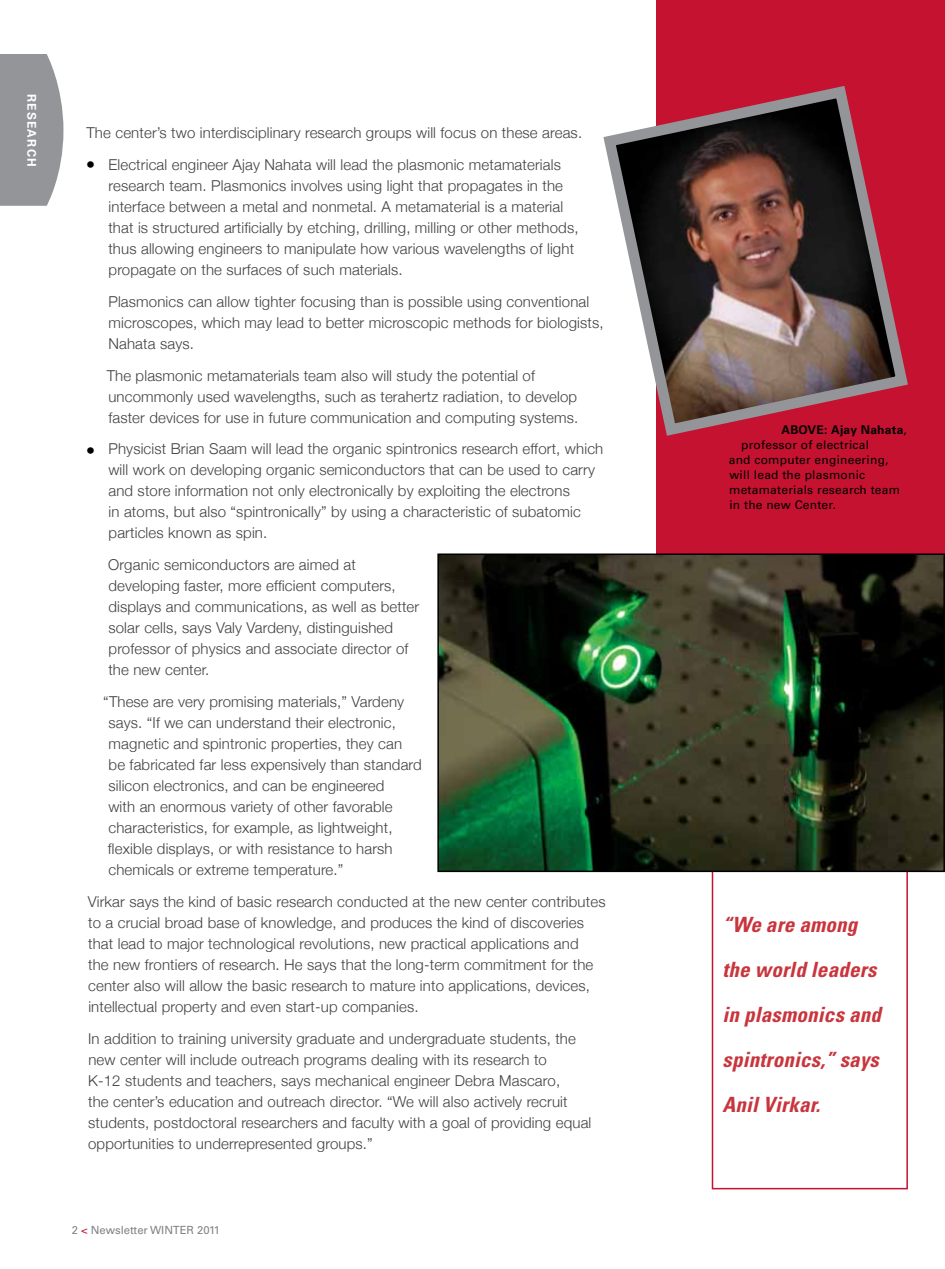
<style>
.page{position:relative;width:945px;height:1269px;background:#fff}
.page>*{position:absolute;margin:0;border:0;box-sizing:border-box;transform-origin:0 0}
.t1{font:italic 700 condensed 21px/45px "Univers LT Std";letter-spacing:.01em;color:#c9353d}
.t2{font:700 18px "Univers LT Std";color:#000}
.t3{font:300 15px/21px "Helvetica Neue";letter-spacing:.01em;color:#414042}
.t4{font:12px "Univers LT Std";letter-spacing:.02em;color:#000}
.t5{font:700 12px "Univers LT Std";letter-spacing:.02em;color:#000}
.t6{font:700 12px "Univers LT Std";letter-spacing:.195em;color:#fff}
.t7{font:11.25px "Univers LT Std";color:#808285}
.s1{color:#c41230}
.s2{font-weight:400}
</style>
<div class="page">
<div style="left:656px;top:0;width:289px;height:554px;background:#c41230"></div>
<svg style="left:0;top:54px;width:63px;height:152px;background:#9b9da0"></svg>
<div style="left:712px;top:760px;width:196px;height:429px;border:2px solid #c41230"></div>
<img style="left:603px;top:86px;width:305px;height:350px">
<img style="left:440px;top:557px;width:502px;height:312px">
<div style="left:437px;top:554px;width:508px;height:318px;border:2px solid #000"></div>
<p class="t6" style="left:39px;top:94px;width:75px;rotate:90deg">Research</p>
<p class="t3" style="left:86px;top:117px;width:497px;line-height:31.8px;text-align:center">The center’s two interdisciplinary research groups will focus on these areas.<br>Electrical engineer Ajay Nahata will lead the plasmonic metamaterials</p>
<p class="t3" style="left:108px;top:175px;width:472px">research team. Plasmonics involves using light that propagates in the interface between a metal and nonmetal. A metamaterial is a material that is structured artificially by etching, drilling, milling or other methods, thus allowing engineers to manipulate how various wavelengths of light propagate on the surfaces of such materials.</p>
<p class="t3" style="left:108px;top:291px;width:497px">Plasmonics can allow tighter focusing than is possible using conventional microscopes, which may lead to better microscopic methods for biologists,<br>Nahata says.</p>
<p class="t3" style="left:107px;top:365px;width:473px">The plasmonic metamaterials team also will study the potential of uncommonly used wavelengths, such as terahertz radiation, to develop faster devices for use in future communication and computing systems.</p>
<p class="t3" style="left:108px;top:438px;width:496px">Physicist Brian Saam will lead the organic spintronics research effort, which will work on developing organic semiconductors that can be used to carry and store information not only electronically by exploiting the electrons<br>in atoms, but also “spintronically” by using a characteristic of subatomic particles known as spin.</p>
<p class="t3" style="left:108px;top:554px;width:313px">Organic semiconductors are aimed at developing faster, more efficient computers, displays and communications, as well as better solar cells, says Valy Vardeny, distinguished professor of physics and associate director of the new center.</p>
<p class="t3" style="left:108px;top:691px;width:315px;text-indent:-5px">“These are very promising materials,” Vardeny says. “If we can understand their electronic, magnetic and spintronic properties, they can<br>be fabricated far less expensively than standard silicon electronics, and can be engineered<br>with an enormous variety of other favorable characteristics, for example, as lightweight, flexible displays, or with resistance to harsh chemicals or extreme temperature.”</p>
<p class="t3" style="left:88px;top:891px;width:519px">Virkar says the kind of basic research conducted at the new center contributes to a crucial broad base of knowledge, and produces the kind of discoveries that lead to major technological revolutions, new practical applications and<br>the new frontiers of research. He says that the long-term commitment for the center also will allow the basic research to mature into applications, devices, intellectual property and even start-up companies.</p>
<p class="t3" style="left:88px;top:1028px;width:505px">In addition to training university graduate and undergraduate students, the new center will include outreach programs dealing with its research to<br>K-12 students and teachers, says mechanical engineer Debra Mascaro,<br>the center’s education and outreach director. “We will also actively recruit students, postdoctoral researchers and faculty with a goal of providing equal opportunities to underrepresented groups.”</p>
<p class="t2" style="left:87px;top:154px;width:8px">•</p>
<p class="t2" style="left:87px;top:440px;width:8px">•</p>
<p class="t7" style="left:72px;top:1224px;width:150px">2 <span class="s1">&lt;</span> N ewsletter WINTER 2011</p>
<p class="t5" style="left:781px;top:422px;width:127px">ABOVE: Ajay Nahata<span class="s2">,</span></p>
<p class="t4" style="left:741px;top:437px;width:129px">professor of electrical</p>
<p class="t4" style="left:729px;top:452px;width:161px">and computer engineering,</p>
<p class="t4" style="left:729px;top:467px;width:137px">will lead the plasmonic</p>
<p class="t4" style="left:729px;top:482px;width:173px">metamaterials research team</p>
<p class="t4" style="left:729px;top:497px;width:108px">in the new Center.</p>
<h1 class="t1" style="left:723px;top:902px;width:160px">“We are among the world leaders in plasmonics and spintronics,” says<br>Anil Virkar.</h1>
</div>
